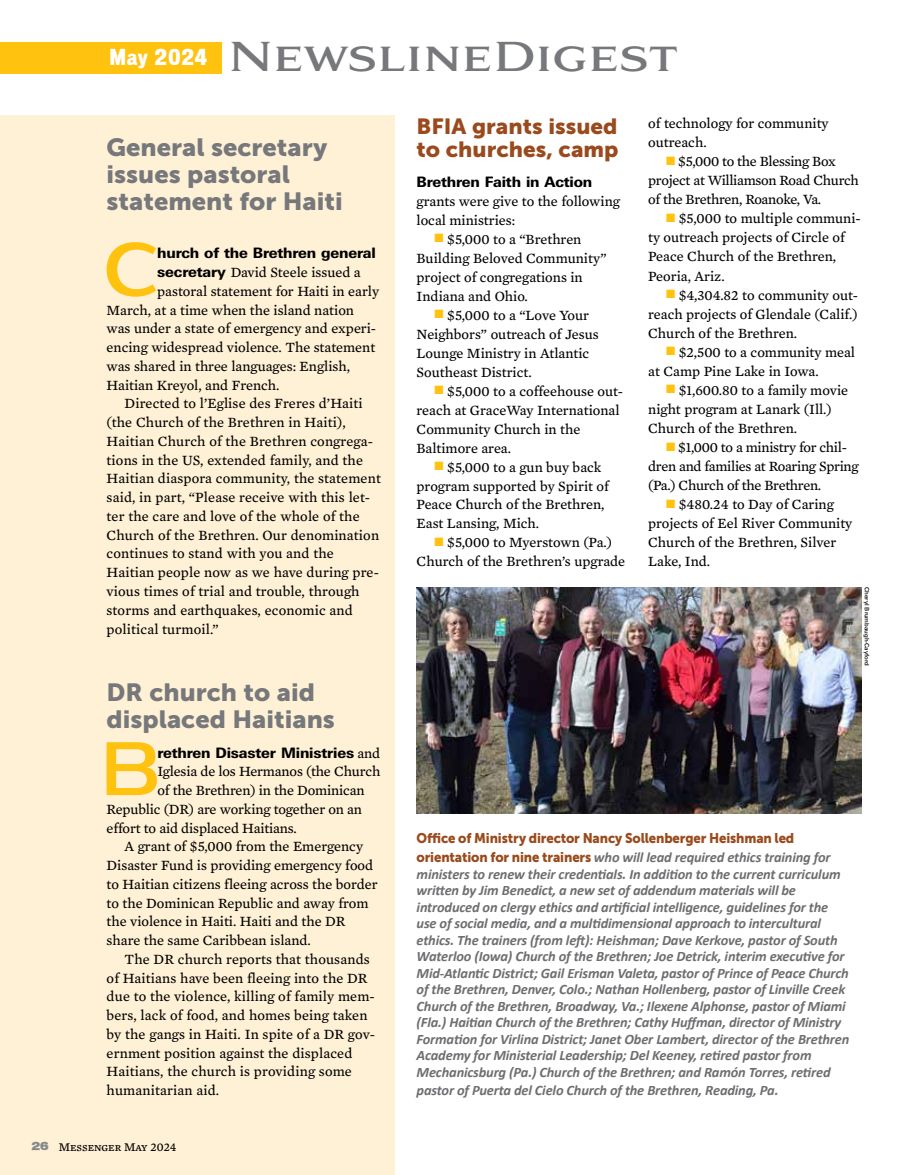
<style>
.page{position:relative;width:918px;height:1175px;background:#fff}
.page>*{position:absolute;margin:0;border:0;box-sizing:border-box;transform-origin:0 0}
.t1{font:700 73.2px "Dienstag";color:#ffc20e;scale:.94 1}
.t2{font:700 39.15px "Aviano Serif";color:#77787b;scale:.9 1}
.t3{font:24.75px/27px "Museo Sans 900";color:#77787b}
.t4{font:21.9px/22.6px "Museo Sans 900";color:#9a4a1c}
.t5{font:14.4px/19px "Mercury Text G3";color:#000}
.t6{font:italic 700 14.4px/16.5px "Calibri";letter-spacing:-.01em;color:#6d6e71}
.t7{font:14.4px/19px "Mercury Text G3";letter-spacing:-.02em;color:#000}
.t8{font:800 14.4px "LT Univers";letter-spacing:-.01em;color:#000}
.t9{font:13.95px "Museo Sans 900";letter-spacing:-.01em;color:#9a4a1c;scale:.94 1}
.t10{font:12px "Mercury Text G4 Roman SC";color:#000}
.t11{font:500 6px "LT Univers";color:#000}
.s1{font-family:"LT Univers";font-weight:800}
.s2{font-family:"Mercury Text G3";font-weight:400}
.s3{font-family:"Vonnes";font-weight:900;font-size:10.5px;color:#87898b}
.s4{color:#ffc20e}
.s5{font-family:"Museo Sans 900";font-weight:400;font-style:normal;font-size:13.95px;color:#9a4a1c}
</style>
<div class="page">
<div style="left:0;top:116px;width:394px;height:1058px;background:#fff1d6"></div>
<div style="left:0;top:42px;width:221px;height:32px;background:#ffc20e"></div>
<img style="left:417px;top:587px;width:445px;height:226px">
<h2 class="t2" style="left:109px;top:31px;width:634px"><sup>May</sup> <sup>2024</sup> NewslineDigest</h2>
<h3 class="t3" style="left:107px;top:134px;width:238px">General secretary issues pastoral statement for Haiti</h3>
<h1 class="t1" style="left:104px;top:221px;width:60px">C</h1>
<p class="t8" style="left:157px;top:244px;width:220px">hurch of the Brethren general</p>
<p class="t5" style="left:157px;top:263px;width:205px"><span class="s1">secretary</span> David Steele issued a</p>
<p class="t5" style="left:157px;top:281px;width:223px">pastoral statement for Haiti in early</p>
<p class="t5" style="left:107px;top:300px;width:249px">March, at a time when the island nation</p>
<p class="t5" style="left:107px;top:319px;width:271px">was under a state of emergency and experi-</p>
<p class="t5" style="left:107px;top:338px;width:270px">encing widespread violence. The statement</p>
<p class="t5" style="left:107px;top:356px;width:245px">was shared in three languages: English,</p>
<p class="t5" style="left:107px;top:375px;width:174px">Haitian Kreyol, and French.</p>
<p class="t5" style="left:125px;top:394px;width:240px">Directed to l’Eglise des Freres d’Haiti</p>
<p class="t5" style="left:107px;top:413px;width:241px">(the Church of the Brethren in Haiti),</p>
<p class="t5" style="left:107px;top:431px;width:268px">Haitian Church of the Brethren congrega-</p>
<p class="t5" style="left:107px;top:450px;width:258px">tions in the US, extended family, and the</p>
<p class="t5" style="left:107px;top:469px;width:276px">Haitian diaspora community, the statement</p>
<p class="t5" style="left:107px;top:488px;width:265px">said, in part, “Please receive with this let-</p>
<p class="t5" style="left:107px;top:506px;width:255px">ter the care and love of the whole of the</p>
<p class="t5" style="left:107px;top:525px;width:274px">Church of the Brethren. Our denomination</p>
<p class="t5" style="left:107px;top:544px;width:229px">continues to stand with you and the</p>
<p class="t5" style="left:107px;top:563px;width:274px">Haitian people now as we have during pre-</p>
<p class="t5" style="left:107px;top:581px;width:254px">vious times of trial and trouble, through</p>
<p class="t5" style="left:107px;top:600px;width:248px">storms and earthquakes, economic and</p>
<p class="t5" style="left:107px;top:619px;width:114px">political turmoil.”</p>
<h3 class="t3" style="left:107px;top:678px;width:230px">DR church to aid displaced Haitians</h3>
<h1 class="t1" style="left:101px;top:720px;width:64px">B</h1>
<p class="t8" style="left:157px;top:743px;width:224px">rethren Disaster Ministries <span class="s2">and</span></p>
<p class="t5" style="left:157px;top:762px;width:224px">Iglesia de los Hermanos (the Church</p>
<p class="t5" style="left:157px;top:781px;width:209px">of the Brethren) in the Dominican</p>
<p class="t5" style="left:107px;top:799px;width:257px">Republic (DR) are working together on an</p>
<p class="t5" style="left:107px;top:818px;width:192px">effort to aid displaced Haitians.</p>
<p class="t5" style="left:125px;top:837px;width:240px">A grant of $5,000 from the Emergency</p>
<p class="t5" style="left:107px;top:856px;width:268px">Disaster Fund is providing emergency food</p>
<p class="t5" style="left:107px;top:874px;width:273px">to Haitian citizens fleeing across the border</p>
<p class="t5" style="left:107px;top:893px;width:263px">to the Dominican Republic and away from</p>
<p class="t5" style="left:107px;top:912px;width:240px">the violence in Haiti. Haiti and the DR</p>
<p class="t5" style="left:107px;top:931px;width:206px">share the same Caribbean island.</p>
<p class="t5" style="left:125px;top:949px;width:247px">The DR church reports that thousands</p>
<p class="t5" style="left:107px;top:968px;width:262px">of Haitians have been fleeing into the DR</p>
<p class="t5" style="left:107px;top:987px;width:270px">due to the violence, killing of family mem-</p>
<p class="t5" style="left:107px;top:1006px;width:262px">bers, lack of food, and homes being taken</p>
<p class="t5" style="left:107px;top:1024px;width:270px">by the gangs in Haiti. In spite of a DR gov-</p>
<p class="t5" style="left:107px;top:1043px;width:247px">ernment position against the displaced</p>
<p class="t5" style="left:107px;top:1062px;width:247px">Haitians, the church is providing some</p>
<p class="t5" style="left:107px;top:1081px;width:114px">humanitarian aid.</p>
<p class="t10" style="left:31px;top:1139px;width:147px"><span class="s3">26</span> Messenger May 2024</p>
<h3 class="t4" style="left:417px;top:115px;width:204px">BFIA grants issued to churches, camp</h3>
<p class="t8" style="left:417px;top:173px;width:177px">Brethren Faith in Action</p>
<p class="t5" style="left:417px;top:191px;width:205px">grants were give to the following local ministries:</p>
<p class="t5" style="left:417px;top:229px;width:192px;text-indent:18px"><span class="s4">■</span> $5,000 to a “Brethren<br>Building Beloved Community” project of congregations in<br>Indiana and Ohio.</p>
<p class="t5" style="left:417px;top:305px;width:184px;text-indent:18px"><span class="s4">■</span> $5,000 to a “Love Your<br>Neighbors” outreach of Jesus<br>Lounge Ministry in Atlantic<br>Southeast District.</p>
<p class="t5" style="left:417px;top:381px;width:208px;text-indent:18px"><span class="s4">■</span> $5,000 to a coffeehouse out&shy;reach at GraceWay International<br>Community Church in the<br>Baltimore area.</p>
<p class="t5" style="left:417px;top:457px;width:194px;text-indent:18px"><span class="s4">■</span> $5,000 to a gun buy back program supported by Spirit of<br>Peace Church of the Brethren,<br>East Lansing, Mich.</p>
<p class="t5" style="left:417px;top:533px;width:210px;text-align:center"><span class="s4">■</span> $5,000 to Myerstown (Pa.)<br>Church of the Brethren’s upgrade</p>
<p class="t5" style="left:648px;top:114px;width:182px">of technology for community outreach.</p>
<p class="t7" style="left:648px;top:152px;width:212px;text-indent:18px"><span class="s4">■</span> $5,000 to the Blessing Box project at Williamson Road Church of the Brethren, Roanoke, Va.</p>
<p class="t5" style="left:648px;top:209px;width:214px;text-indent:18px"><span class="s4">■</span> $5,000 to multiple communi&shy;ty outreach projects of Circle of<br>Peace Church of the Brethren,<br>Peoria, Ariz.</p>
<p class="t5" style="left:648px;top:285px;width:211px;text-align:justify;text-indent:18px"><span class="s4">■</span> $4,304.82 to community out&shy;reach projects of Glendale (Calif.)<br>Church of the Brethren.</p>
<p class="t5" style="left:648px;top:342px;width:208px;text-indent:18px"><span class="s4">■</span> $2,500 to a community meal at Camp Pine Lake in Iowa.</p>
<p class="t5" style="left:648px;top:380px;width:201px;text-indent:18px"><span class="s4">■</span> $1,600.80 to a family movie night program at Lanark (Ill.)<br>Church of the Brethren.</p>
<p class="t7" style="left:648px;top:438px;width:212px;text-indent:18px"><span class="s4">■</span> $1,000 to a ministry for chil&shy;dren and families at Roaring Spring (Pa.) Church of the Brethren.</p>
<p class="t5" style="left:648px;top:495px;width:206px;text-indent:18px"><span class="s4">■</span> $480.24 to Day of Caring projects of Eel River Community<br>Church of the Brethren, Silver<br>Lake, Ind.</p>
<p class="t11" style="left:870px;top:587px;width:80px;rotate:90deg">Cheryl Brumbaugh-Cayford</p>
<p class="t9" style="left:417px;top:830px;width:403px">Office of Ministry director Nancy Sollenberger Heishman led</p>
<p class="t6" style="left:417px;top:849px;width:434px"><span class="s5">orientation for nine trainers</span> who will lead required ethics training for ministers to renew their credentials. In addition to the current curriculum written by Jim Benedict, a new set of addendum materials will be introduced on clergy ethics and artificial intelligence, guidelines for the use of social media, and a multidimensional approach to intercultural ethics. The trainers (from left): Heishman; Dave Kerkove, pastor of South Waterloo (Iowa) Church of the Brethren; Joe Detrick, interim executive for Mid-Atlantic District; Gail Erisman Valeta, pastor of Prince of Peace Church of the Brethren, Denver, Colo.; Nathan Hollenberg, pastor of Linville Creek Church of the Brethren, Broadway, Va.; Ilexene Alphonse, pastor of Miami (Fla.) Haitian Church of the Brethren; Cathy Huffman, director of Ministry Formation for Virlina District; Janet Ober Lambert, director of the Brethren Academy for Ministerial Leadership; Del Keeney, retired pastor from Mechanicsburg (Pa.) Church of the Brethren; and Ramón Torres, retired</p>
<p class="t6" style="left:417px;top:1082px;width:363px">pastor of Puerta del Cielo Church of the Brethren, Reading, Pa.</p>
</div>
